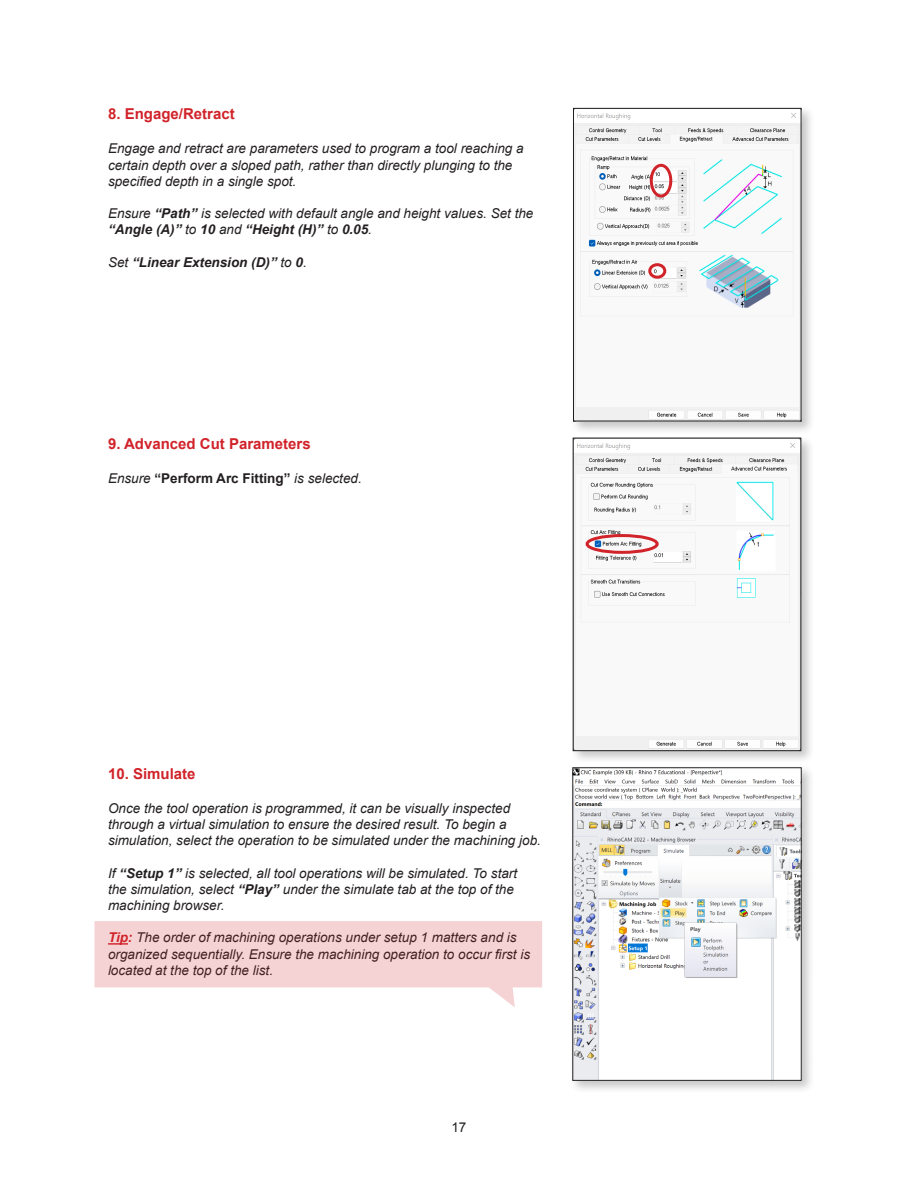
<style>
.page{position:relative;width:918px;height:1188px;background:#fff}
.page>*{position:absolute;margin:0;border:0;box-sizing:border-box;transform-origin:0 0}
.t1{font:700 15px "Arial";color:#d1232a}
.t2{font:italic 13.5px/16.2px "Arial";color:#231f20}
.t3{font:700 13.5px "Arial";color:#231f20}
.t4{font:italic 700 13.5px "Arial";color:#231f20}
.t5{font:13.5px "Arial";color:#231f20}
.s1{font-weight:700}
.s2{font-weight:400}
.s3{font-weight:400;font-style:italic}
.s4{font-weight:700;color:#d1232a}
</style>
<div class="page">
<div style="left:570px;top:435px;width:245px;height:330px;background:#231f20;opacity:.25"></div>
<img style="left:575px;top:440px;width:224px;height:309px">
<div style="left:573px;top:438px;width:228px;height:313px;border:1px solid #231f20"></div>
<div style="left:586px;top:534px;width:73px;height:20px;border:3px solid #d1232a;border-radius:50%"></div>
<div style="left:569px;top:764px;width:246px;height:330px;background:#231f20;opacity:.25"></div>
<img style="left:574px;top:769px;width:226px;height:310px">
<div style="left:572px;top:767px;width:230px;height:314px;border:1px solid #231f20"></div>
<div style="left:570px;top:105px;width:245px;height:330px;background:#231f20;opacity:.25"></div>
<img style="left:575px;top:110px;width:224px;height:309px">
<div style="left:573px;top:108px;width:228px;height:313px;border:1px solid #231f20"></div>
<div style="left:650px;top:164px;width:22px;height:34px;border:3px solid #d1232a;border-radius:50%"></div>
<div style="left:648px;top:263px;width:18px;height:16px;border:3px solid #d1232a;border-radius:50%"></div>
<svg style="left:94px;top:921px;width:448px;height:86px"></svg>
<p class="t1" style="left:108px;top:104px;width:128px">8. Engage/Retract</p>
<p class="t2" style="left:108px;top:141px;width:417px">Engage and retract are parameters used to program a tool reaching a certain depth over a sloped path, rather than directly plunging to the specified depth in a single spot.</p>
<p class="t2" style="left:108px;top:206px;width:427px">Ensure <span class="s1">“Path”</span> is selected with default angle and height values. Set the <span class="s1">“Angle (A)”</span> to <span class="s1">10</span> and <span class="s1">“Height (H)”</span> to <span class="s1">0.05</span>.</p>
<p class="t4" style="left:108px;top:253px;width:200px"><span class="s2">Set</span> “Linear Extension (D)” <span class="s2">to</span> 0<span class="s2">.</span></p>
<p class="t1" style="left:108px;top:434px;width:204px">9. Advanced Cut Parameters</p>
<p class="t3" style="left:108px;top:470px;width:255px"><span class="s3">Ensure</span> “Perform Arc Fitting” <span class="s3">is selected.</span></p>
<p class="t1" style="left:108px;top:764px;width:89px">10. Simulate</p>
<p class="t2" style="left:108px;top:800px;width:434px">Once the tool operation is programmed, it can be visually inspected through a virtual simulation to ensure the desired result. To begin a simulation, select the operation to be simulated under the machining job.</p>
<p class="t2" style="left:108px;top:865px;width:411px">If <span class="s1">“Setup 1”</span> is selected, all tool operations will be simulated. To start the simulation, select <span class="s1">“Play”</span> under the simulate tab at the top of the machining browser.</p>
<p class="t2" style="left:108px;top:930px;width:424px"><span class="s4">Tip:</span> The order of machining operations under setup 1 matters and is organized sequentially. Ensure the machining operation to occur first is located at the top of the list.</p>
<p class="t5" style="left:451px;top:1118px;width:17px">17</p>
</div>
